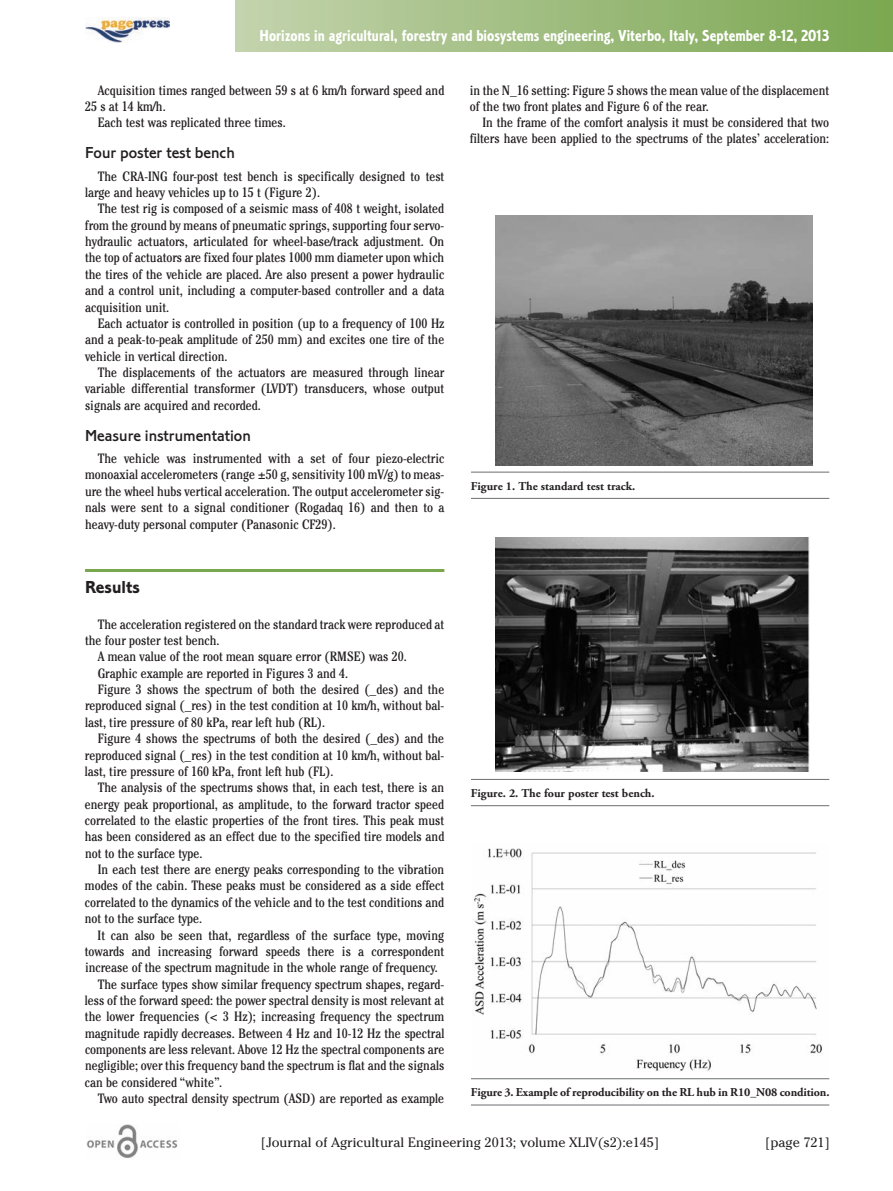
<style>
.page{position:relative;width:893px;height:1191px;background:#fff}
.page>*{position:absolute;margin:0;border:0;box-sizing:border-box;transform-origin:0 0}
.t1{font:18px "Corinthian Bold Plain";color:#231f20}
.t2{font:16.5px "Corinthian Bold Condensed Plain";color:#fff}
.t3{font:16.5px "Corinthian Medium Plain";color:#231f20}
.t4{font:condensed 13.5px/16.4px "Cheltenham";color:#231f20;text-align:justify}
.t5{font:13.5px "Cheltenham";color:#231f20}
.t6{font:700 12px "Adobe Garamond Pro";letter-spacing:-.01em;color:#231f20}
</style>
<div class="page">
<hr style="left:85px;top:569px;width:359px;height:3px;background:#78a74d">
<img style="left:86px;top:1124px;width:92px;height:34px">
<img style="left:85px;top:17px;width:84px;height:26px">
<div style="left:235px;top:0;width:658px;height:51px;background:linear-gradient(to right,#c3d3ac,#7aa650)"></div>
<img style="left:496px;top:215px;width:316px;height:250px">
<hr style="left:471px;top:472px;width:358px;height:1px;background:#6c6d70">
<hr style="left:471px;top:498px;width:358px;height:1px;background:#6c6d70">
<img style="left:496px;top:537px;width:313px;height:234px">
<hr style="left:471px;top:779px;width:358px;height:1px;background:#6c6d70">
<hr style="left:471px;top:805px;width:358px;height:1px;background:#6c6d70">
<img style="left:473px;top:848px;width:349px;height:223px">
<hr style="left:471px;top:1078px;width:358px;height:1px;background:#6c6d70">
<hr style="left:471px;top:1104px;width:358px;height:1px;background:#6c6d70">
<p class="t2" style="left:260px;top:30px;width:571px">Horizons in agricultural, forestry and biosystems engineering, Viterbo, Italy, September 8-12, 2013</p>
<p class="t4" style="left:98px;top:83px;width:348px">Acquisition times ranged between 59 s at 6 km/h forward speed and</p>
<p class="t4" style="left:85px;top:99px;width:82px">25 s at 14 km/h.</p>
<p class="t4" style="left:98px;top:116px;width:190px">Each test was replicated three times.</p>
<p class="t3" style="left:85px;top:147px;width:151px">Four poster test bench</p>
<p class="t4" style="left:85px;top:169px;width:361px;text-indent:13px">The CRA-ING four-post test bench is specifically designed to test large and heavy vehicles up to 15 t (Figure 2).</p>
<p class="t4" style="left:85px;top:202px;width:361px;text-indent:13px">The test rig is composed of a seismic mass of 408 t weight, isolated from the ground by means of pneumatic springs, supporting four servo&shy;hydraulic actuators, articulated for wheel-base/track adjustment. On the top of actuators are fixed four plates 1000 mm diameter upon which the tires of the vehicle are placed. Are also present a power hydraulic and a control unit, including a computer-based controller and a data acquisition unit.</p>
<p class="t4" style="left:85px;top:316px;width:361px;text-indent:13px">Each actuator is controlled in position (up to a frequency of 100 Hz and a peak-to-peak amplitude of 250 mm) and excites one tire of the vehicle in vertical direction.</p>
<p class="t4" style="left:85px;top:365px;width:361px;text-indent:13px">The displacements of the actuators are measured through linear variable differential transformer (LVDT) transducers, whose output signals are acquired and recorded.</p>
<p class="t3" style="left:85px;top:430px;width:167px">Measure instrumentation</p>
<p class="t4" style="left:85px;top:451px;width:361px;text-indent:13px">The vehicle was instrumented with a set of four piezo-electric monoaxial accelerometers (range ±50 g, sensitivity 100 mV/g) to meas&shy;ure the wheel hubs vertical acceleration. The output accelerometer sig&shy;nals were sent to a signal conditioner (Rogadaq 16) and then to a heavy-duty personal computer (Panasonic CF29).</p>
<h1 class="t1" style="left:85px;top:581px;width:56px">Results</h1>
<p class="t4" style="left:98px;top:617px;width:348px">The acceleration registered on the standard track were reproduced at</p>
<p class="t4" style="left:85px;top:633px;width:136px">the four poster test bench.</p>
<p class="t4" style="left:98px;top:650px;width:310px">A mean value of the root mean square error (RMSE) was 20.</p>
<p class="t4" style="left:98px;top:666px;width:252px">Graphic example are reported in Figures 3 and 4.</p>
<p class="t4" style="left:98px;top:682px;width:348px">Figure 3 shows the spectrum of both the desired (_des) and the</p>
<p class="t4" style="left:85px;top:699px;width:361px">reproduced signal (_res) in the test condition at 10 km/h, without bal-</p>
<p class="t4" style="left:85px;top:715px;width:242px">last, tire pressure of 80 kPa, rear left hub (RL).</p>
<p class="t4" style="left:98px;top:731px;width:348px">Figure 4 shows the spectrums of both the desired (_des) and the</p>
<p class="t4" style="left:85px;top:748px;width:361px">reproduced signal (_res) in the test condition at 10 km/h, without bal-</p>
<p class="t4" style="left:85px;top:764px;width:250px">last, tire pressure of 160 kPa, front left hub (FL).</p>
<p class="t4" style="left:98px;top:780px;width:348px">The analysis of the spectrums shows that, in each test, there is an</p>
<p class="t4" style="left:85px;top:797px;width:361px">energy peak proportional, as amplitude, to the forward tractor speed</p>
<p class="t4" style="left:85px;top:813px;width:361px">correlated to the elastic properties of the front tires. This peak must</p>
<p class="t4" style="left:85px;top:829px;width:361px">has been considered as an effect due to the specified tire models and</p>
<p class="t4" style="left:85px;top:846px;width:119px">not to the surface type.</p>
<p class="t4" style="left:98px;top:862px;width:348px">In each test there are energy peaks corresponding to the vibration</p>
<p class="t4" style="left:85px;top:879px;width:361px">modes of the cabin. These peaks must be considered as a side effect</p>
<p class="t4" style="left:85px;top:895px;width:361px">correlated to the dynamics of the vehicle and to the test conditions and</p>
<p class="t4" style="left:85px;top:911px;width:119px">not to the surface type.</p>
<p class="t4" style="left:98px;top:928px;width:348px">It can also be seen that, regardless of the surface type, moving</p>
<p class="t4" style="left:85px;top:944px;width:361px">towards and increasing forward speeds there is a correspondent</p>
<p class="t4" style="left:85px;top:960px;width:354px">increase of the spectrum magnitude in the whole range of frequency.</p>
<p class="t4" style="left:98px;top:977px;width:348px">The surface types show similar frequency spectrum shapes, regard-</p>
<p class="t4" style="left:85px;top:993px;width:361px">less of the forward speed: the power spectral density is most relevant at</p>
<p class="t4" style="left:85px;top:1009px;width:361px">the lower frequencies (&lt; 3 Hz); increasing frequency the spectrum</p>
<p class="t4" style="left:85px;top:1026px;width:361px">magnitude rapidly decreases. Between 4 Hz and 10-12 Hz the spectral</p>
<p class="t4" style="left:85px;top:1042px;width:361px">components are less relevant. Above 12 Hz the spectral components are</p>
<p class="t4" style="left:85px;top:1059px;width:361px">negligible; over this frequency band the spectrum is flat and the signals</p>
<p class="t4" style="left:85px;top:1075px;width:139px">can be considered “white”.</p>
<p class="t4" style="left:98px;top:1091px;width:348px">Two auto spectral density spectrum (ASD) are reported as example</p>
<p class="t4" style="left:470px;top:83px;width:361px">in the N_16 setting: Figure 5 shows the mean value of the displacement of the two front plates and Figure 6 of the rear.</p>
<p class="t4" style="left:470px;top:115px;width:361px;text-align:right">In the frame of the comfort analysis it must be considered that two filters have been applied to the spectrums of the plates’ acceleration:</p>
<p class="t6" style="left:471px;top:481px;width:166px">Figure 1. The standard test track.</p>
<p class="t6" style="left:471px;top:788px;width:185px">Figure. 2. The four poster test bench.</p>
<p class="t6" style="left:471px;top:1087px;width:360px">Figure 3. Example of reproducibility on the RL hub in R10_N08 condition.</p>
<p class="t5" style="left:261px;top:1134px;width:400px">[Journal of Agricultural Engineering 2013; volume XLIV(s2):e145]</p>
<p class="t5" style="left:765px;top:1134px;width:66px">[page 721]</p>
</div>
